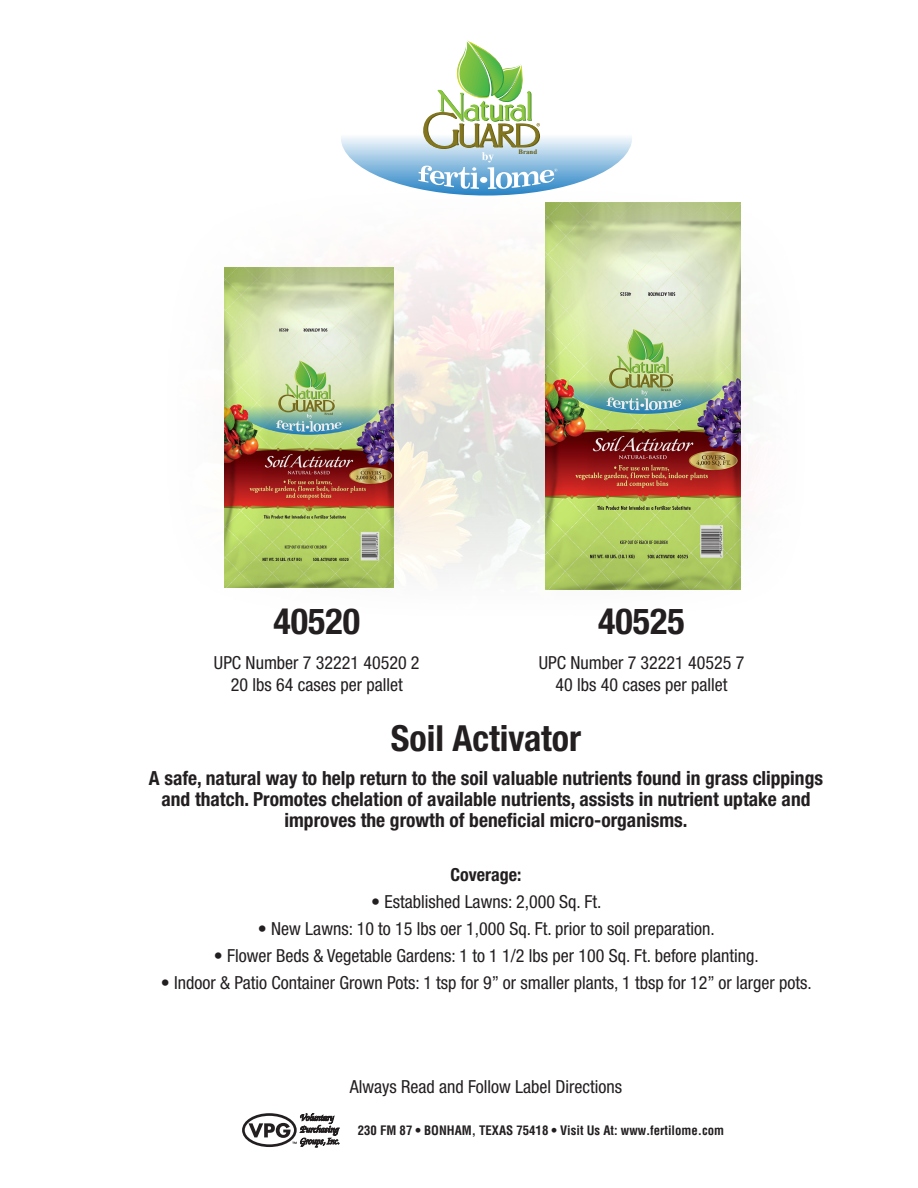
<style>
.page{position:relative;width:918px;height:1188px;background:#fff}
.page>*{position:absolute;margin:0;border:0;box-sizing:border-box;transform-origin:0 0}
.t1{font:700 condensed 36px "Helvetica Neue LT Std";color:#231f20}
.t2{font:700 condensed 19.5px/21px "Helvetica Neue LT Std";color:#231f20;text-align:center}
.t3{font:condensed 18px "Helvetica Neue LT Std";color:#231f20}
.t4{font:700 condensed 18px "Helvetica Neue LT Std";color:#231f20}
.body_text_-_end{font:700 condensed 12.75px "Helvetica LT Std";color:#231f20}
.t5{font:700 6.75px "Times New Roman";color:#625910}
</style>
<div class="page">
<img style="left:224px;top:202px;width:520px;height:388px">
<img style="left:545px;top:203px;width:196px;height:386px">
<img style="left:225px;top:267px;width:169px;height:321px">
<div style="left:242px;top:1113px;width:55px;height:34px;border:3px solid #231f20;border-radius:50%"></div>
<svg style="left:249px;top:1113px;width:91px;height:35px"></svg>
<svg style="left:341px;top:40px;width:291px;height:156px"></svg>
<p class="t5" style="left:519px;top:147px;width:20px">Brand</p>
<p class="t1" style="left:274px;top:600px;width:88px">40520</p>
<p class="t3" style="left:214px;top:652px;width:207px">UPC Number 7 32221 40520 2</p>
<p class="t3" style="left:231px;top:674px;width:173px">20 lbs 64 cases per pallet</p>
<p class="t1" style="left:598px;top:600px;width:88px">40525</p>
<p class="t3" style="left:539px;top:652px;width:207px">UPC Number 7 32221 40525 7</p>
<p class="t3" style="left:556px;top:674px;width:173px">40 lbs 40 cases per pallet</p>
<p class="t1" style="left:391px;top:716px;width:192px">Soil Activator</p>
<p class="t2" style="left:149px;top:767px;width:676px">A safe, natural way to help return to the soil valuable nutrients found in grass clippings</p>
<p class="t2" style="left:161px;top:788px;width:651px">and thatch. Promotes chelation of available nutrients, assists in nutrient uptake and improves the growth of beneficial micro-organisms.</p>
<p class="t4" style="left:450px;top:864px;width:73px">Coverage:</p>
<p class="t3" style="left:371px;top:891px;width:232px">• Established Lawns: 2,000 Sq. Ft.</p>
<p class="t3" style="left:258px;top:918px;width:458px">• New Lawns: 10 to 15 lbs oer 1,000 Sq. Ft. prior to soil preparation.</p>
<p class="t3" style="left:214px;top:945px;width:547px">• Flower Beds &amp; Vegetable Gardens: 1 to 1 1/2 lbs per 100 Sq. Ft. before planting.</p>
<p class="t3" style="left:161px;top:972px;width:652px">• Indoor &amp; Patio Container Grown Pots: 1 tsp for 9” or smaller plants, 1 tbsp for 12” or larger pots.</p>
<p class="t3" style="left:350px;top:1076px;width:274px">Always Read and Follow Label Directions</p>
<p class="body_text_-_end" style="left:358px;top:1123px;width:368px">230 FM 87 • BONHAM, TEXAS 75418 • Visit Us At: www.fertilome.com</p>
</div>
